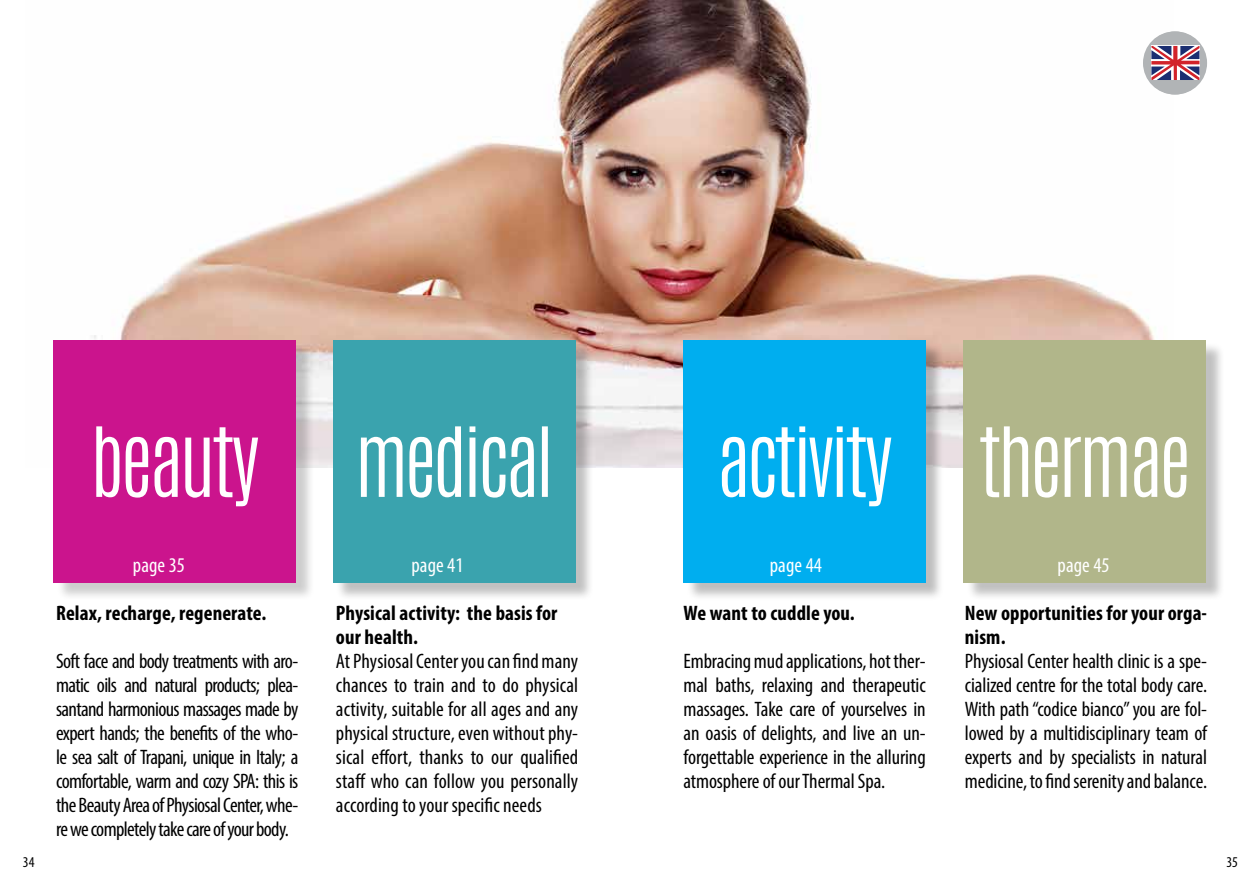
<style>
.page{position:relative;width:1259px;height:893px;background:#fff}
.page>*{position:absolute;margin:0;border:0;box-sizing:border-box;transform-origin:0 0}
.t1{font:condensed 21px/24px "Myriad Pro";letter-spacing:-.005em;color:#000;text-align:justify}
.t2{font:700 condensed 21px/24px "Myriad Pro";letter-spacing:.005em;color:#000}
.t3{font:condensed 21px "Myriad Pro";letter-spacing:.005em;color:#fff}
.t4{font:condensed 15px "Myriad Pro";color:#000}
</style>
<div class="page">
<img style="left:53px;top:0;width:1120px;height:468px">
<div style="left:56px;top:342px;width:259px;height:259px;background:#000;opacity:.2"></div>
<div style="left:54px;top:340px;width:242px;height:242px;background:#cb148d"></div>
<svg style="left:96px;top:426px;width:162px;height:80px"></svg>
<div style="left:966px;top:342px;width:258px;height:259px;background:#000;opacity:.25"></div>
<div style="left:964px;top:340px;width:242px;height:242px;background:#b1b68a"></div>
<svg style="left:980px;top:426px;width:206px;height:72px"></svg>
<div style="left:686px;top:342px;width:258px;height:259px;background:#000;opacity:.26"></div>
<div style="left:683px;top:340px;width:242px;height:242px;background:#00aeef"></div>
<svg style="left:722px;top:426px;width:169px;height:80px"></svg>
<div style="left:335px;top:342px;width:259px;height:259px;background:#000;opacity:.25"></div>
<div style="left:333px;top:340px;width:242px;height:242px;background:#3aa3ae"></div>
<svg style="left:361px;top:426px;width:187px;height:72px"></svg>
<div style="left:1144px;top:31px;width:63px;height:63px;background:#b1b4b6;border-radius:50%"></div>
<svg style="left:1151px;top:46px;width:48px;height:34px;background:#a8748c"></svg>
<p class="t3" style="left:133px;top:552px;width:54px">page 35</p>
<p class="t3" style="left:411px;top:552px;width:54px">page 41</p>
<p class="t3" style="left:770px;top:552px;width:54px">page 44</p>
<p class="t3" style="left:1057px;top:552px;width:54px">page 45</p>
<p class="t2" style="left:56px;top:600px;width:212px">Relax, recharge, regenerate.</p>
<p class="t1" style="left:56px;top:648px;width:244px">Soft face and body treatments with aro&shy;matic oils and natural products; plea&shy;santand harmonious massages made by expert hands; the benefits of the who&shy;le sea salt of Trapani, unique in Italy; a comfortable, warm and cozy SPA: this is the Beauty Area of Physiosal Center, whe&shy;re we completely take care of your body.</p>
<p class="t2" style="left:965px;top:600px;width:244px">New opportunities for your orga&shy;nism.</p>
<p class="t1" style="left:965px;top:648px;width:244px">Physiosal Center health clinic is a spe&shy;cialized centre for the total body care.<br>With path “codice bianco” you are fol&shy;lowed by a multidisciplinary team of experts and by specialists in natural medicine, to find serenity and balance.</p>
<p class="t2" style="left:336px;top:600px;width:223px">Physical activity: the basis for our health.</p>
<p class="t1" style="left:336px;top:648px;width:244px">At Physiosal Center you can find many chances to train and to do physical activity, suitable for all ages and any physical structure, even without phy&shy;sical effort, thanks to our qualified staff who can follow you personally according to your specific needs</p>
<p class="t2" style="left:683px;top:600px;width:173px">We want to cuddle you.</p>
<p class="t1" style="left:683px;top:648px;width:244px">Embracing mud applications, hot ther&shy;mal baths, relaxing and therapeutic massages. Take care of yourselves in an oasis of delights, and live an un&shy;forgettable experience in the alluring atmosphere of our Thermal Spa.</p>
<p class="t4" style="left:23px;top:853px;width:13px">34</p>
<p class="t4" style="left:1226px;top:853px;width:13px">35</p>
</div>
